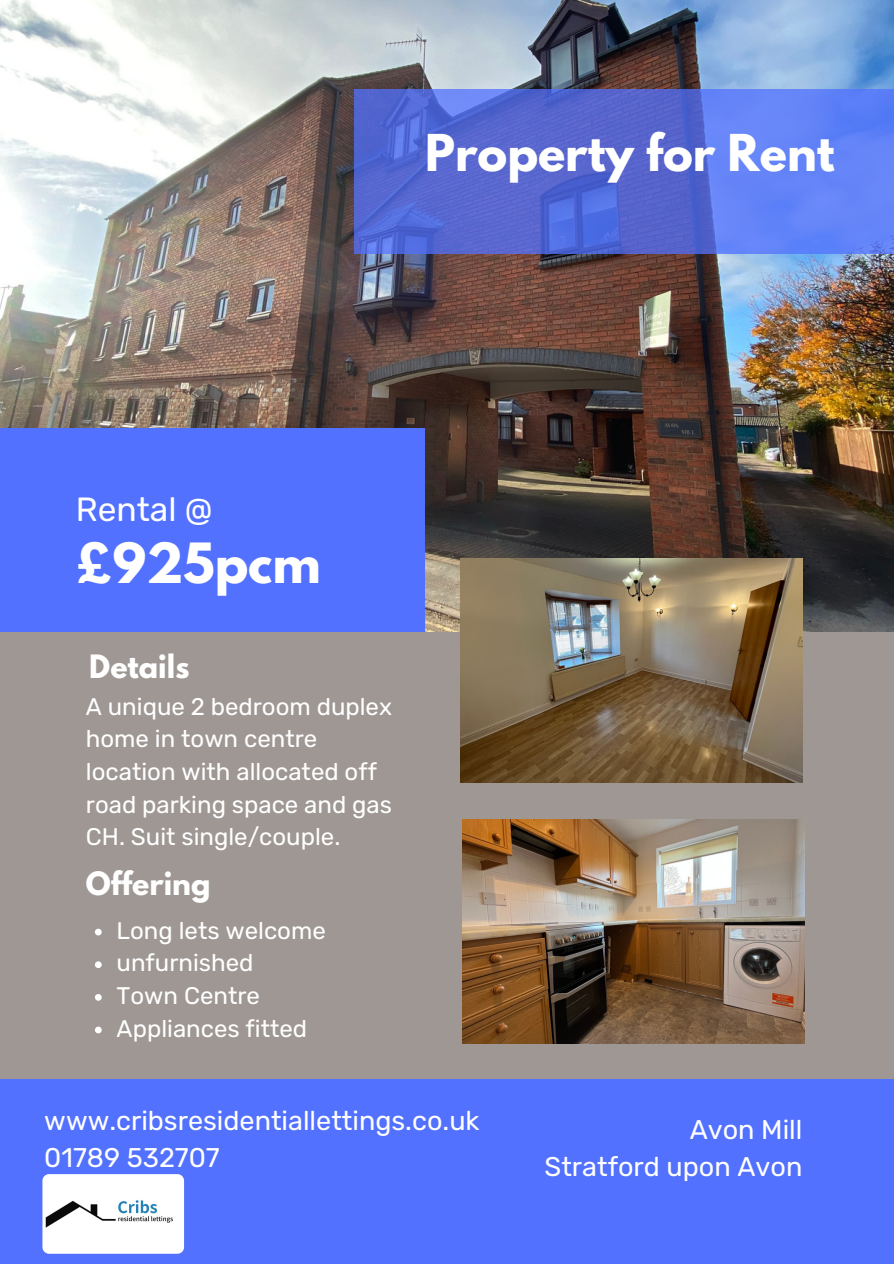
<style>
.page{position:relative;width:894px;height:1264px;background:#fff}
.page>*{position:absolute;margin:0;border:0;box-sizing:border-box;transform-origin:0 0}
.t1{font:700 49.05px "League Spartan";color:#fff}
.t2{font:700 45px "League Spartan";color:#fff}
.t3{font:33.45px "Rubik";color:#fff}
.t4{font:700 28.5px "League Spartan";color:#fff}
.t5{font:27px "Rubik";color:#fff}
.t6{font:24px/32.7px "Rubik";color:#fff}
</style>
<div class="page">
<div style="left:0;top:0;width:893px;height:1263px;background:#9e9794"></div>
<img style="left:0;top:0;width:893px;height:631px">
<img style="left:460px;top:558px;width:342px;height:224px">
<img style="left:462px;top:819px;width:342px;height:224px">
<svg style="left:354px;top:89px;width:539px;height:165px;background:#5970dd"></svg>
<div style="left:0;top:428px;width:424px;height:203px;background:#5271ff"></div>
<div style="left:0;top:1079px;width:893px;height:184px;background:#5271ff"></div>
<img style="left:42px;top:1174px;width:142px;height:79px;border-radius:7px">
<svg style="left:95px;top:928px;width:7px;height:7px"></svg>
<svg style="left:95px;top:961px;width:7px;height:7px"></svg>
<svg style="left:95px;top:994px;width:7px;height:6px"></svg>
<svg style="left:95px;top:1026px;width:7px;height:7px"></svg>
<p class="t2" style="left:425px;top:130px;width:410px">Property for Rent</p>
<p class="t3" style="left:76px;top:490px;width:138px">Rental @</p>
<p class="t1" style="left:76px;top:538px;width:246px">£925pcm</p>
<p class="t4" style="left:89px;top:652px;width:102px">Details</p>
<p class="t6" style="left:86px;top:690px;width:307px">A unique 2 bedroom duplex home in town centre location with allocated off road parking space and gas<br>CH. Suit single/couple.</p>
<p class="t4" style="left:86px;top:869px;width:126px">Offering</p>
<p class="t6" style="left:117px;top:914px;width:211px">Long lets welcome</p>
<p class="t6" style="left:117px;top:946px;width:138px">unfurnished</p>
<p class="t6" style="left:117px;top:979px;width:145px">Town Centre</p>
<p class="t6" style="left:117px;top:1012px;width:192px">Appliances fitted</p>
<p class="t5" style="left:44px;top:1104px;width:436px">www.cribsresidentiallettings.co.uk</p>
<p class="t5" style="left:44px;top:1141px;width:177px">01789 532707</p>
<p class="t5" style="left:689px;top:1113px;width:114px">Avon Mill</p>
<p class="t5" style="left:544px;top:1150px;width:259px">Stratford upon Avon</p>
</div>
